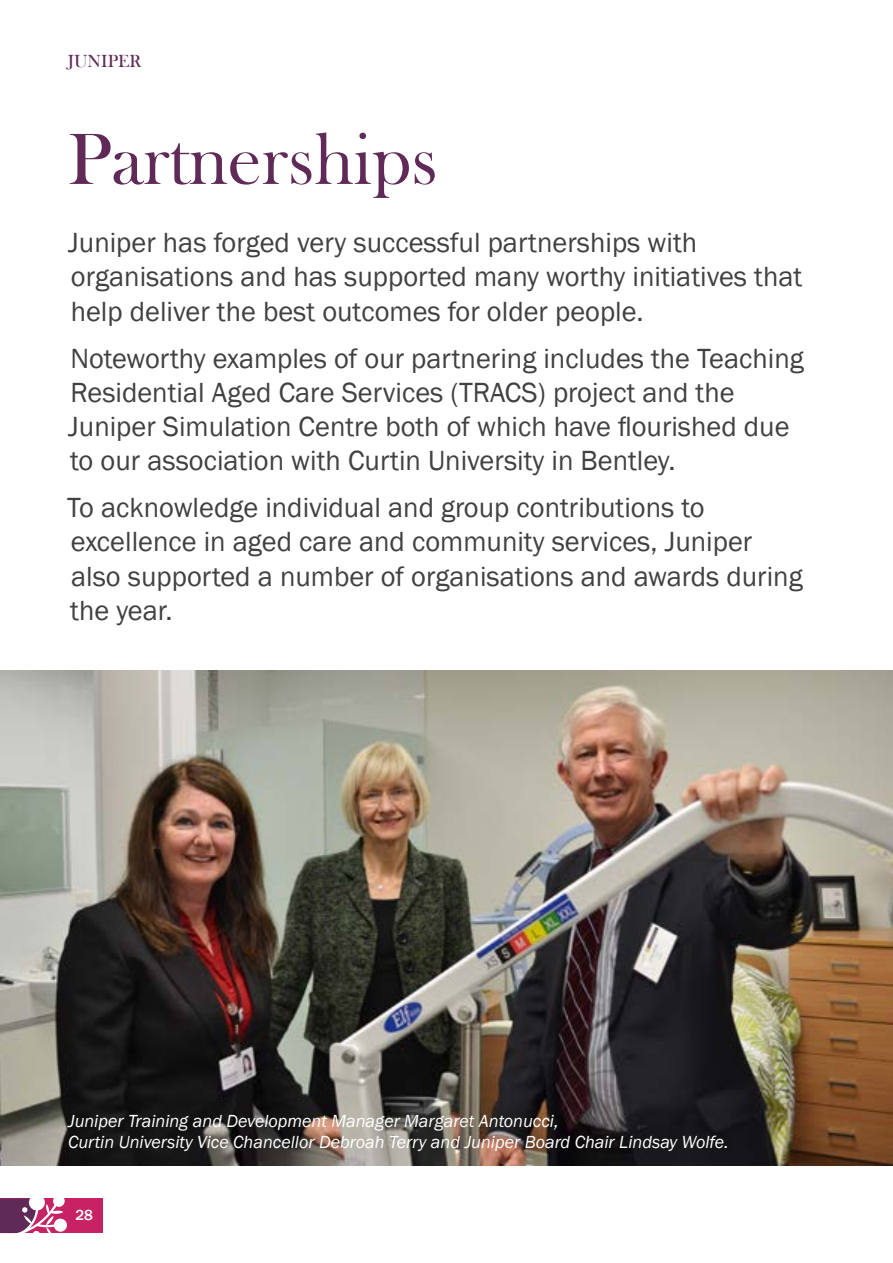
<style>
.page{position:relative;width:893px;height:1263px;background:#fff}
.page>*{position:absolute;margin:0;border:0;box-sizing:border-box;transform-origin:0 0}
.t1{font:75px "Bask Old Face";color:#602a58}
.t2{font:28.5px/34.2px "Franklin Gothic";color:#414042}
.t3{font:italic 18px/21.6px "Franklin Gothic";color:#fff}
.t4{font:18px "Bask Old Face";color:#602a58}
.t5{font:500 15px "Franklin Gothic";color:#fff}
</style>
<div class="page">
<img style="left:0;top:671px;width:893px;height:494px">
<div style="left:0;top:1198px;width:102px;height:35px;background:#c72263"></div>
<svg style="left:0;top:1198px;width:67px;height:36px"></svg>
<p class="t4" style="left:68px;top:51px;width:74px">JUNIPER</p>
<h1 class="t1" style="left:68px;top:118px;width:371px">Partnerships</h1>
<p class="t2" style="left:68px;top:226px;width:736px">Juniper has forged very successful partnerships with organisations and has supported many worthy initiatives that help deliver the best outcomes for older people.</p>
<p class="t2" style="left:68px;top:342px;width:737px">Noteworthy examples of our partnering includes the Teaching Residential Aged Care Services (TRACS) project and the Juniper Simulation Centre both of which have flourished due to our association with Curtin University in Bentley.</p>
<p class="t2" style="left:67px;top:491px;width:737px">To acknowledge individual and group contributions to excellence in aged care and community services, Juniper also supported a number of organisations and awards during the year.</p>
<p class="t3" style="left:68px;top:1110px;width:662px">Juniper Training and Development Manager Margaret Antonucci,<br>Curtin University Vice Chancellor Debroah Terry and Juniper Board Chair Lindsay Wolfe.</p>
<p class="t5" style="left:75px;top:1206px;width:19px">28</p>
</div>
